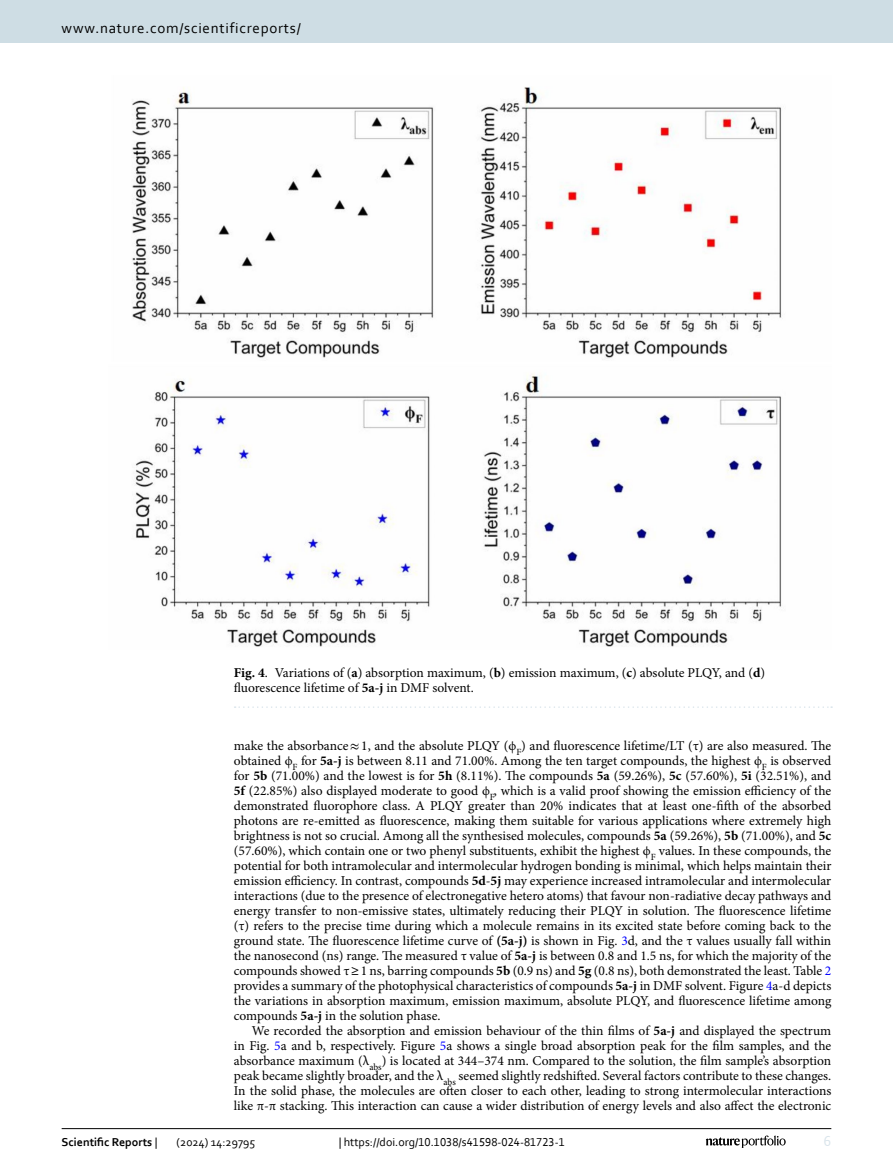
<style>
.page{position:relative;width:893px;height:1174px;background:#fff}
.page>*{position:absolute;margin:0;border:0;box-sizing:border-box;transform-origin:0 0}
.t1{font:15px "Corbel";letter-spacing:.05em;color:#000}
.t2{font:15px "Corbel";color:#d9e4eb}
.t3{font:13.5px/15px "Minion Pro";letter-spacing:-.005em;color:#000;text-align:justify}
.t4{font:12px "Corbel";color:#000}
.t5{font:700 12px "Corbel";color:#000}
.s1{font-weight:700}
.s2{font-family:"STIX"}
.s3{color:#00f}
.s4{font-weight:400}
</style>
<div class="page">
<img style="left:132px;top:87px;width:650px;height:560px">
<svg style="left:235px;top:706px;width:597px;height:2px"></svg>
<hr style="left:62px;top:1128px;width:769px;height:1px;background:#000">
<svg style="left:706px;top:1135px;width:80px;height:12px"></svg>
<div style="left:0;top:0;width:893px;height:43px;background:#cedde4"></div>
<p class="t1" style="left:62px;top:18px;width:241px">www.nature.com/scientificreports/</p>
<p class="t3" style="left:234px;top:665px;width:533px"><span class="s1">Fig. 4</span>. Variations of (<span class="s1">a</span>) absorption maximum, (<span class="s1">b</span>) emission maximum, (<span class="s1">c</span>) absolute PLQY, and (<span class="s1">d</span>) fluorescence lifetime of <span class="s1">5a-j</span> in DMF solvent.</p>
<p class="t3" style="left:234px;top:738px;width:599px">make the absorbance<span class="s2">≈</span>1, and the absolute PLQY (ϕ<sub>F</sub>) and fluorescence lifetime/LT (τ) are also measured. The obtained ϕ<sub>F</sub> for <span class="s1">5a-j</span> is between 8.11 and 71.00%. Among the ten target compounds, the highest ϕ<sub>F</sub> is observed for <span class="s1">5b</span> (71.00%) and the lowest is for <span class="s1">5h</span> (8.11%). The compounds <span class="s1">5a</span> (59.26%), <span class="s1">5c</span> (57.60%), <span class="s1">5i</span> (32.51%), and <span class="s1">5f</span> (22.85%) also displayed moderate to good ϕ<sub>F</sub>, which is a valid proof showing the emission efficiency of the demonstrated fluorophore class. A PLQY greater than 20% indicates that at least one-fifth of the absorbed photons are re-emitted as fluorescence, making them suitable for various applications where extremely high brightness is not so crucial. Among all the synthesised molecules, compounds <span class="s1">5a</span> (59.26%), <span class="s1">5b</span> (71.00%), and <span class="s1">5c </span>(57.60%), which contain one or two phenyl substituents, exhibit the highest ϕ<sub>F</sub> values. In these compounds, the potential for both intramolecular and intermolecular hydrogen bonding is minimal, which helps maintain their emission efficiency. In contrast, compounds <span class="s1">5d</span>-<span class="s1">5j</span> may experience increased intramolecular and intermolecular interactions (due to the presence of electronegative hetero atoms) that favour non-radiative decay pathways and energy transfer to non-emissive states, ultimately reducing their PLQY in solution. The fluorescence lifetime (τ) refers to the precise time during which a molecule remains in its excited state before coming back to the ground state. The fluorescence lifetime curve of <span class="s1">(5a-j)</span> is shown in Fig. <span class="s3">3</span>d, and the τ values usually fall within the nanosecond (ns) range. The measured τ value of <span class="s1">5a-j</span> is between 0.8 and 1.5 ns, for which the majority of the compounds showed τ<span class="s1">≥</span>1 ns, barring compounds <span class="s1">5b</span> (0.9 ns) and <span class="s1">5g</span> (0.8 ns), both demonstrated the least. Table <span class="s3">2 </span>provides a summary of the photophysical characteristics of compounds <span class="s1">5a-j</span> in DMF solvent. Figure <span class="s3">4</span>a-d depicts the variations in absorption maximum, emission maximum, absolute PLQY, and fluorescence lifetime among compounds <span class="s1">5a-j</span> in the solution phase.</p>
<p class="t3" style="left:234px;top:1023px;width:599px;text-indent:18px">We recorded the absorption and emission behaviour of the thin films of <span class="s1">5a-j</span> and displayed the spectrum in Fig. <span class="s3">5</span>a and b, respectively. Figure <span class="s3">5</span>a shows a single broad absorption peak for the film samples, and the absorbance maximum (λ<sub>abs</sub>) is located at 344–374 nm. Compared to the solution, the film sample’s absorption peak became slightly broader, and the λ<sub>abs</sub> seemed slightly redshifted. Several factors contribute to these changes.<br>In the solid phase, the molecules are often closer to each other, leading to strong intermolecular interactions like π-π stacking. This interaction can cause a wider distribution of energy levels and also affect the electronic</p>
<p class="t5" style="left:62px;top:1134px;width:97px">Scientific Reports <span class="s4">|</span></p>
<p class="t4" style="left:177px;top:1134px;width:80px">(2024) 14:29795</p>
<p class="t4" style="left:339px;top:1134px;width:228px">| https://doi.org/10.1038/s41598-024-81723-1</p>
<p class="t2" style="left:824px;top:1132px;width:9px">6</p>
</div>
